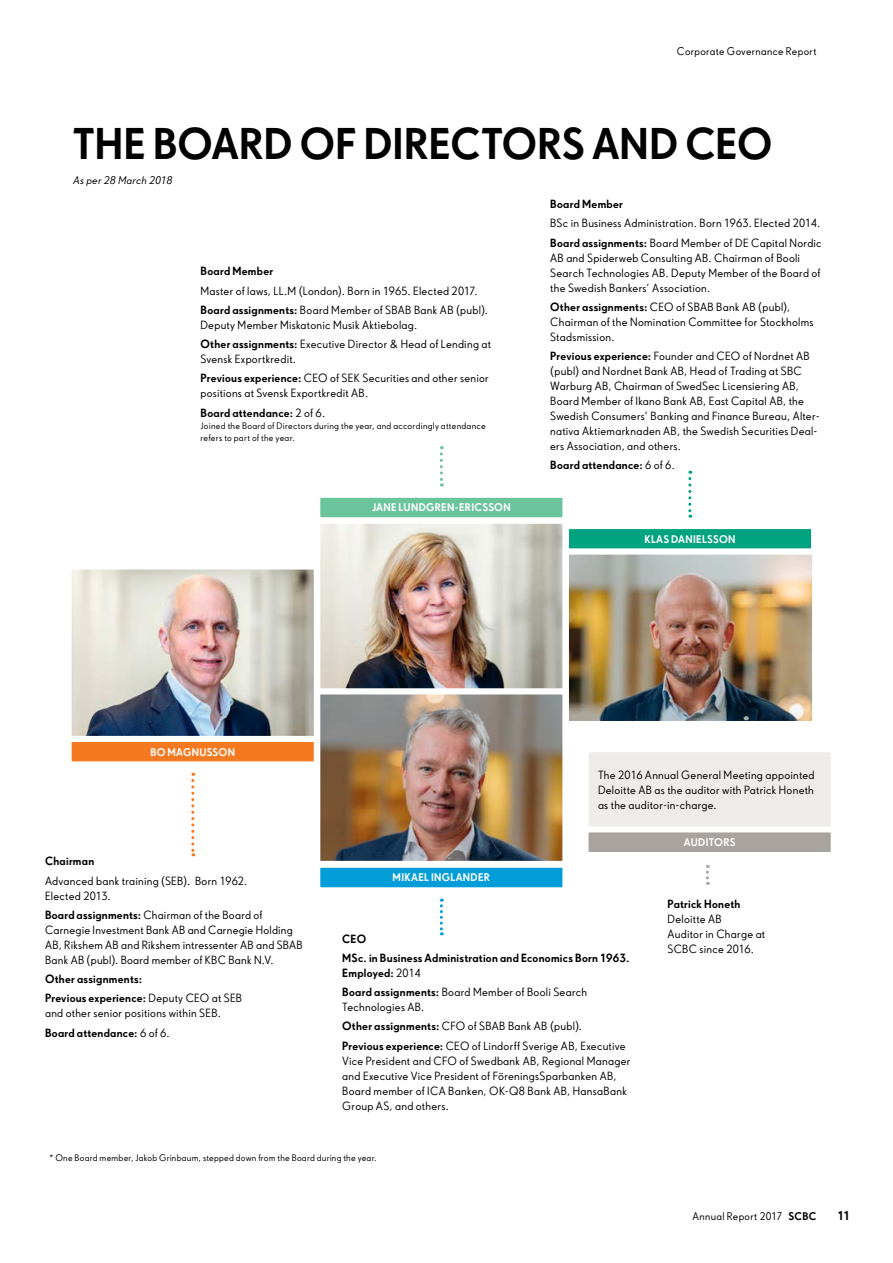
<style>
.page{position:relative;width:893px;height:1263px;background:#fff}
.page>*{position:absolute;margin:0;border:0;box-sizing:border-box;transform-origin:0 0}
.t1{font:700 42px "SBAB Sans";letter-spacing:-.005em;color:#000}
.t2{font:700 12px "SBAB Sans";color:#000}
.t3{font:11.25px/15px "SBAB Sans";letter-spacing:.02em;color:#000}
.t4{font:700 11.25px/19.2px "SBAB Sans";letter-spacing:.025em;color:#000}
.t5{font:700 10.5px "SBAB Sans";letter-spacing:.03em;color:#fff}
.t6{font:10.5px "SBAB Sans";letter-spacing:.03em;color:#000}
.t7{font:italic 10.5px "SBAB Sans";letter-spacing:.03em;color:#000}
.t8{font:9px/12px "SBAB Sans";letter-spacing:.025em;color:#000}
.s1{font-weight:700}
.s2{font-weight:400}
</style>
<div class="page">
<div style="left:69px;top:739px;width:248px;height:25px;background:#f47920"></div>
<div style="left:66px;top:736px;width:254px;height:31px;border:6px solid #fff"></div>
<div style="left:317px;top:495px;width:248px;height:25px;background:#6ac49e"></div>
<div style="left:314px;top:492px;width:254px;height:31px;border:6px solid #fff"></div>
<div style="left:317px;top:865px;width:248px;height:25px;background:#009dd9"></div>
<div style="left:314px;top:862px;width:254px;height:31px;border:6px solid #fff"></div>
<div style="left:583px;top:746px;width:254px;height:90px;background:#efebe8;border:6px solid #fff"></div>
<div style="left:586px;top:829px;width:248px;height:26px;background:#a8a39f"></div>
<div style="left:583px;top:826px;width:254px;height:32px;border:6px solid #fff"></div>
<div style="left:566px;top:526px;width:248px;height:26px;background:#00a27f"></div>
<div style="left:563px;top:523px;width:254px;height:32px;border:6px solid #fff"></div>
<svg style="left:440px;top:446px;width:3px;height:40px"></svg>
<svg style="left:191px;top:773px;width:3px;height:83px"></svg>
<svg style="left:440px;top:899px;width:3px;height:36px"></svg>
<svg style="left:688px;top:471px;width:3px;height:47px"></svg>
<svg style="left:706px;top:865px;width:3px;height:20px"></svg>
<img style="left:321px;top:525px;width:240px;height:163px">
<div style="left:314px;top:518px;width:254px;height:177px;border:6px solid #fff"></div>
<img style="left:73px;top:570px;width:240px;height:165px">
<div style="left:66px;top:563px;width:254px;height:179px;border:6px solid #fff"></div>
<img style="left:570px;top:556px;width:241px;height:164px">
<div style="left:563px;top:549px;width:255px;height:178px;border:6px solid #fff"></div>
<img style="left:321px;top:695px;width:240px;height:165px">
<div style="left:314px;top:688px;width:254px;height:179px;border:6px solid #fff"></div>
<p class="t6" style="left:677px;top:45px;width:141px">Corporate Governance Report</p>
<h1 class="t1" style="left:73px;top:116px;width:701px">THE BOARD OF DIRECTORS AND CEO</h1>
<p class="t7" style="left:73px;top:174px;width:100px">As per 28 March 2018</p>
<p class="t4" style="left:200px;top:261px;width:74px">Board Member</p>
<p class="t3" style="left:200px;top:281px;width:289px;line-height:19.2px">Master of laws, LL.M (London). Born in 1965. Elected 2017.<br><span class="s1">Board assignments:</span> Board Member of SBAB Bank AB (publ).</p>
<p class="t3" style="left:200px;top:315px;width:292px;line-height:19.2px">Deputy Member Miskatonic Musik Aktiebolag.<br><span class="s1">Other assignments:</span> Executive Director &amp; Head of Lending at</p>
<p class="t3" style="left:200px;top:349px;width:290px;line-height:19.2px">Svensk Exportkredit.<br><span class="s1">Previous experience:</span> CEO of SEK Securities and other senior</p>
<p class="t3" style="left:200px;top:383px;width:169px;line-height:19.2px">positions at Svensk Exportkredit AB.<br><span class="s1">Board attendance:</span> 2 of 6.</p>
<p class="t8" style="left:200px;top:419px;width:287px">Joined the Board of Directors during the year, and accordingly attendance refers to part of the year.</p>
<p class="t5" style="left:372px;top:501px;width:140px">JANE LUNDGREN-ERICSSON</p>
<p class="t4" style="left:550px;top:194px;width:74px">Board Member</p>
<p class="t3" style="left:550px;top:213px;width:273px;line-height:19.2px">BSc in Business Administration. Born 1963. Elected 2014.<br><span class="s1">Board assignments:</span> Board Member of DE Capital Nordic</p>
<p class="t3" style="left:550px;top:250px;width:272px">AB and Spiderweb Consulting AB. Chairman of Booli<br>Search Technologies AB. Deputy Member of the Board of the Swedish Bankers’ Association.</p>
<p class="t3" style="left:550px;top:299px;width:265px"><span class="s1">Other assignments:</span> CEO of SBAB Bank AB (publ),<br>Chairman of the Nomination Committee for Stockholms<br>Stadsmission.</p>
<p class="t3" style="left:550px;top:348px;width:271px"><span class="s1">Previous experience:</span> Founder and CEO of Nordnet AB (publ) and Nordnet Bank AB, Head of Trading at SBC Warburg AB, Chairman of SwedSec Licensiering AB, Board Member of Ikano Bank AB, East Capital AB, the Swedish Consumers’ Banking and Finance Bureau, Alter&shy;nativa Aktiemarknaden AB, the Swedish Securities Deal&shy;ers Association, and others.</p>
<p class="t4" style="left:550px;top:455px;width:126px">Board attendance: <span class="s2">6 of 6.</span></p>
<p class="t5" style="left:644px;top:532px;width:93px">KLAS DANIELSSON</p>
<p class="t5" style="left:150px;top:745px;width:86px">BO MAGNUSSON</p>
<p class="t3" style="left:598px;top:767px;width:218px;text-align:justify">The 2016 Annual General Meeting appointed Deloitte AB as the auditor with Patrick Honeth as the auditor-in-charge.</p>
<p class="t5" style="left:684px;top:835px;width:53px">AUDITORS</p>
<p class="t4" style="left:45px;top:851px;width:51px">Chairman</p>
<p class="t3" style="left:45px;top:873px;width:204px">Advanced bank training (SEB). Born 1962.<br>Elected 2013.</p>
<p class="t3" style="left:45px;top:907px;width:259px"><span class="s1">Board assignments:</span> Chairman of the Board of Carnegie Investment Bank AB and Carnegie Holding AB, Rikshem AB and Rikshem intressenter AB and SBAB Bank AB (publ). Board member of KBC Bank N.V.</p>
<p class="t4" style="left:45px;top:969px;width:199px">Other assignments:<br>Previous experience: <span class="s2">Deputy CEO at SEB</span></p>
<p class="t3" style="left:45px;top:1003px;width:177px;line-height:19.2px">and other senior positions within SEB.<br><span class="s1">Board attendance:</span> 6 of 6.</p>
<p class="t5" style="left:392px;top:871px;width:99px">MIKAEL INGLANDER</p>
<p class="t4" style="left:342px;top:928px;width:289px">CEO<br>MSc. in Business Administration and Economics Born 1963.</p>
<p class="t3" style="left:342px;top:963px;width:246px;line-height:19.2px"><span class="s1">Employed:</span> 2014<br><span class="s1">Board assignments:</span> Board Member of Booli Search</p>
<p class="t3" style="left:342px;top:997px;width:285px;line-height:19.2px">Technologies AB.<br><span class="s1">Other assignments:</span> CFO of SBAB Bank AB (publ).<br><span class="s1">Previous experience:</span> CEO of Lindorff Sverige AB, Executive</p>
<p class="t3" style="left:342px;top:1053px;width:290px">Vice President and CFO of Swedbank AB, Regional Manager and Executive Vice President of FöreningsSparbanken AB, Board member of ICA Banken, OK-Q8 Bank AB, HansaBank Group AS, and others.</p>
<p class="t8" style="left:50px;top:1152px;width:329px">* One Board member, Jakob Grinbaum, stepped down from the Board during the year.</p>
<p class="t4" style="left:668px;top:894px;width:74px">Patrick Honeth</p>
<p class="t3" style="left:668px;top:911px;width:99px">Deloitte AB<br>Auditor in Charge at<br>SCBC since 2016.</p>
<p class="t6" style="left:692px;top:1210px;width:125px">Annual Report 2017 <span class="s1">SCBC</span></p>
<p class="t2" style="left:837px;top:1208px;width:14px">11</p>
</div>
